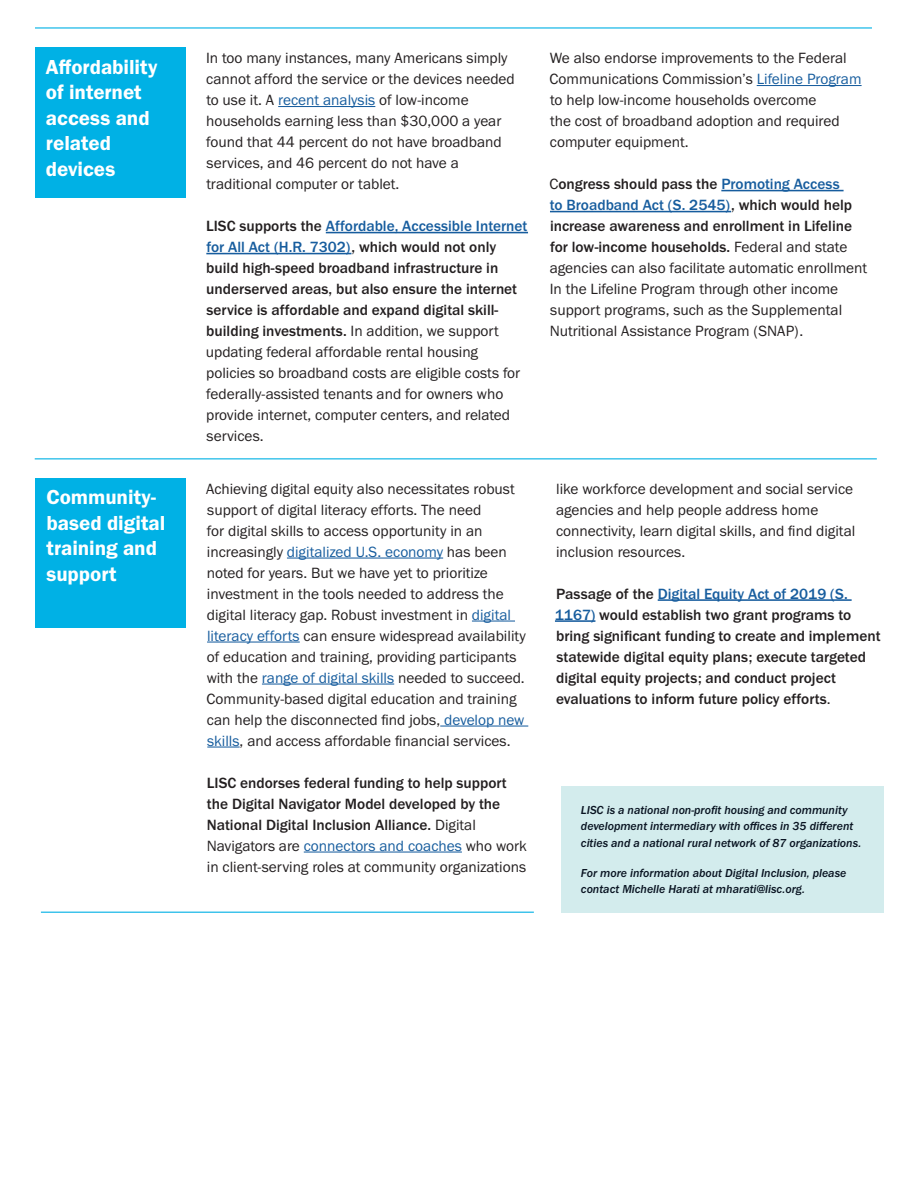
<style>
.page{position:relative;width:918px;height:1188px;background:#fff}
.page>*{position:absolute;margin:0;border:0;box-sizing:border-box;transform-origin:0 0}
.Subhed_15_18{font:21px/25.5px "Franklin Gothic URW Dem";letter-spacing:-.005em;color:#fff}
.TX_MAIN{font:15.3px/21px "Franklin Gothic URW Boo";color:#231f20}
.TX_MAIN-2{font:500 15.3px/21px "Franklin Gothic URW";color:#231f20}
.Contact_info{font:12px/16.5px "Franklin Gothic URW Med Ita";color:#091422}
.s1{color:#175d9e}
.s2{font-family:"Franklin Gothic URW";font-weight:500}
.s3{font-family:"Franklin Gothic URW";font-weight:500;color:#175d9e}
.s4{font-family:"Franklin Gothic URW Boo";font-weight:400}
.s5{font-family:"Franklin Gothic URW Boo";font-weight:400;color:#175d9e}
</style>
<div class="page">
<hr style="left:41px;top:912px;width:493px;height:1px;background:#00b1e5">
<hr style="left:35px;top:458px;width:842px;height:1px;background:#00b1e5">
<div style="left:35px;top:478px;width:151px;height:150px;background:#00b1e5"></div>
<div style="left:35px;top:48px;width:150px;height:150px;background:#00b1e5"></div>
<hr style="left:35px;top:27px;width:837px;height:2px;background:#00b1e5">
<hr style="left:287px;top:558px;width:156px;height:1px;background:#175d9e">
<hr style="left:472px;top:621px;width:43px;height:1px;background:#175d9e">
<hr style="left:207px;top:642px;width:93px;height:1px;background:#175d9e">
<hr style="left:262px;top:684px;width:132px;height:1px;background:#175d9e">
<hr style="left:440px;top:726px;width:88px;height:1px;background:#175d9e">
<hr style="left:207px;top:747px;width:33px;height:1px;background:#175d9e">
<hr style="left:304px;top:852px;width:158px;height:1px;background:#175d9e">
<hr style="left:658px;top:599px;width:194px;height:2px;background:#175d9e">
<hr style="left:555px;top:620px;width:40px;height:2px;background:#175d9e">
<hr style="left:278px;top:106px;width:97px;height:1px;background:#175d9e">
<hr style="left:326px;top:232px;width:202px;height:1px;background:#175d9e">
<hr style="left:206px;top:253px;width:145px;height:1px;background:#175d9e">
<hr style="left:757px;top:85px;width:105px;height:1px;background:#175d9e">
<hr style="left:721px;top:190px;width:123px;height:1px;background:#175d9e">
<hr style="left:550px;top:211px;width:181px;height:1px;background:#175d9e">
<div style="left:561px;top:786px;width:323px;height:127px;background:#d3eced"></div>
<p class="Subhed_15_18" style="left:46px;top:53px;width:113px">Affordability of internet access and related devices</p>
<p class="Subhed_15_18" style="left:47px;top:484px;width:120px">Community&shy;based digital training and support</p>
<p class="TX_MAIN" style="left:206px;top:47px;width:310px">In too many instances, many Americans simply cannot afford the service or the devices needed to use it. A <span class="s1">recent analysis</span> of low-income households earning less than $30,000 a year found that 44 percent do not have broadband services, and 46 percent do not have a traditional computer or tablet.</p>
<p class="TX_MAIN" style="left:206px;top:215px;width:323px"><span class="s2">LISC supports the</span> <span class="s3">Affordable, Accessible Internet for All Act (H.R. 7302)</span><span class="s2">, which would not only build high-speed broadband infrastructure in underserved areas, but also ensure the internet service is affordable and expand digital skill&shy;building investments.</span> In addition, we support updating federal affordable rental housing policies so broadband costs are eligible costs for federally-assisted tenants and for owners who provide internet, computer centers, and related services.</p>
<p class="TX_MAIN" style="left:206px;top:478px;width:321px">Achieving digital equity also necessitates robust support of digital literacy efforts. The need<br>for digital skills to access opportunity in an increasingly <span class="s1">digitalized U.S. economy</span> has been noted for years. But we have yet to prioritize investment in the tools needed to address the digital literacy gap. Robust investment in <span class="s1">digital literacy efforts</span> can ensure widespread availability of education and training, providing participants with the <span class="s1">range of digital skills</span> needed to succeed.<br>Community-based digital education and training can help the disconnected find jobs, <span class="s1">develop new skills</span>, and access affordable financial services.</p>
<p class="TX_MAIN-2" style="left:207px;top:772px;width:321px">LISC endorses federal funding to help support the Digital Navigator Model developed by the National Digital Inclusion Alliance. <span class="s4">Digital Navigators are</span> <span class="s5">connectors and coaches</span> <span class="s4">who work in client-serving roles at community organizations</span></p>
<p class="TX_MAIN" style="left:550px;top:47px;width:314px">We also endorse improvements to the Federal Communications Commission’s <span class="s1">Lifeline Program </span>to help low-income households overcome<br>the cost of broadband adoption and required computer equipment.</p>
<p class="TX_MAIN" style="left:550px;top:173px;width:319px">C<span class="s2">ongress should pass the</span> <span class="s3">Promoting Access<br>to Broadband Act (S. 2545)</span><span class="s2">, which would help increase awareness and enrollment in Lifeline for low-income households.</span> Federal and state agencies can also facilitate automatic enrollment In the Lifeline Program through other income support programs, such as the Supplemental Nutritional Assistance Program (SNAP).</p>
<p class="TX_MAIN" style="left:556px;top:478px;width:301px">like workforce development and social service agencies and help people address home connectivity, learn digital skills, and find digital inclusion resources.</p>
<p class="TX_MAIN-2" style="left:555px;top:583px;width:327px">Passage of the <span class="s1">Digital Equity Act of 2019 (S.<br>1167)</span> would establish two grant programs to bring significant funding to create and implement statewide digital equity plans; execute targeted digital equity projects; and conduct project evaluations to inform future policy efforts<span class="s4">.</span></p>
<p class="Contact_info" style="left:581px;top:801px;width:282px">LISC is a national non-profit housing and community development intermediary with offices in 35 different cities and a national rural network of 87 organizations.</p>
<p class="Contact_info" style="left:581px;top:864px;width:267px">For more information about Digital Inclusion, please contact Michelle Harati at mharati@lisc.org.</p>
</div>
